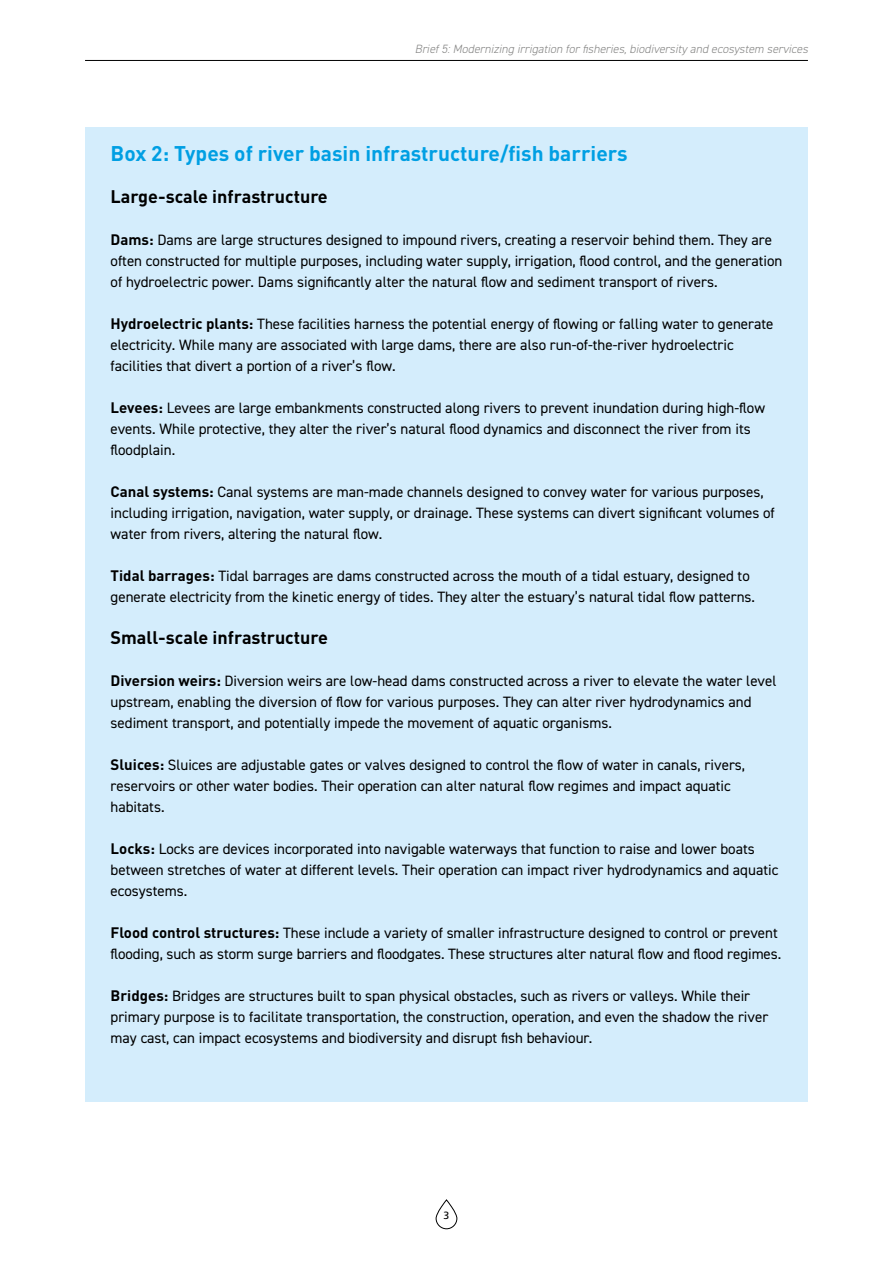
<style>
.page{position:relative;width:893px;height:1263px;background:#fff}
.page>*{position:absolute;margin:0;border:0;box-sizing:border-box;transform-origin:0 0}
.t1{font:700 21px "DIN Pro";color:#009fe3}
.t2{font:700 18px "DIN Pro";color:#000}
.t3{font:15px/21px "DIN2014";color:#000}
.t4{font:italic 300 12px "DIN2014";color:#858584}
.t5{font:10.5px "Frutiger LT Pro";color:#000}
.s1{font-family:"DIN Pro";font-weight:700}
</style>
<div class="page">
<hr style="left:85px;top:60px;width:723px;height:1px;background:#000">
<svg style="left:436px;top:1199px;width:21px;height:30px"></svg>
<div style="left:85px;top:128px;width:723px;height:974px;background:#d4edfc"></div>
<p class="t4" style="left:415px;top:41px;width:397px">Brief5:Modernizing irrigation forfisheries,biodiversity and ecosystem services</p>
<h1 class="t1" style="left:111px;top:139px;width:519px">Box 2: Types of river basin infrastructure/fish barriers</h1>
<p class="t2" style="left:111px;top:184px;width:219px">Large-scale infrastructure</p>
<p class="t3" style="left:111px;top:229px;width:673px"><span class="s1">Dams:</span> Dams are large structures designed to impound rivers, creating a reservoir behind them. They are often constructed for multiple purposes, including water supply, irrigation, flood control, and the generation of hydroelectric power. Dams significantly alter the natural flow and sediment transport of rivers.</p>
<p class="t3" style="left:111px;top:313px;width:664px"><span class="s1">Hydroelectric plants:</span> These facilities harness the potential energy of flowing or falling water to generate electricity. While many are associated with large dams, there are also run-of-the-river hydroelectric facilities that divert a portion of a river’s flow.</p>
<p class="t3" style="left:111px;top:397px;width:656px"><span class="s1">Levees:</span> Levees are large embankments constructed along rivers to prevent inundation during high-flow events. While protective, they alter the river’s natural flood dynamics and disconnect the river from its floodplain.</p>
<p class="t3" style="left:111px;top:481px;width:666px"><span class="s1">Canal systems:</span> Canal systems are man-made channels designed to convey water for various purposes, including irrigation, navigation, water supply, or drainage. These systems can divert significant volumes of water from rivers, altering the natural flow.</p>
<p class="t3" style="left:111px;top:565px;width:646px"><span class="s1">Tidal barrages:</span> Tidal barrages are dams constructed across the mouth of a tidal estuary, designed to generate electricity from the kinetic energy of tides. They alter the estuary’s natural tidal flow patterns.</p>
<p class="t2" style="left:111px;top:625px;width:219px">Small-scale infrastructure</p>
<p class="t3" style="left:111px;top:670px;width:667px"><span class="s1">Diversion weirs:</span> Diversion weirs are low-head dams constructed across a river to elevate the water level upstream, enabling the diversion of flow for various purposes. They can alter river hydrodynamics and sediment transport, and potentially impede the movement of aquatic organisms.</p>
<p class="t3" style="left:111px;top:754px;width:636px"><span class="s1">Sluices:</span> Sluices are adjustable gates or valves designed to control the flow of water in canals, rivers, reservoirs or other water bodies. Their operation can alter natural flow regimes and impact aquatic habitats.</p>
<p class="t3" style="left:111px;top:838px;width:669px"><span class="s1">Locks:</span> Locks are devices incorporated into navigable waterways that function to raise and lower boats between stretches of water at different levels. Their operation can impact river hydrodynamics and aquatic ecosystems.</p>
<p class="t3" style="left:111px;top:922px;width:672px"><span class="s1">Flood control structures:</span> These include a variety of smaller infrastructure designed to control or prevent flooding, such as storm surge barriers and floodgates. These structures alter natural flow and flood regimes.</p>
<p class="t3" style="left:111px;top:985px;width:659px"><span class="s1">Bridges:</span> Bridges are structures built to span physical obstacles, such as rivers or valleys. While their primary purpose is to facilitate transportation, the construction, operation, and even the shadow the river may cast, can impact ecosystems and biodiversity and disrupt fish behaviour.</p>
<p class="t5" style="left:444px;top:1209px;width:7px">3</p>
</div>
